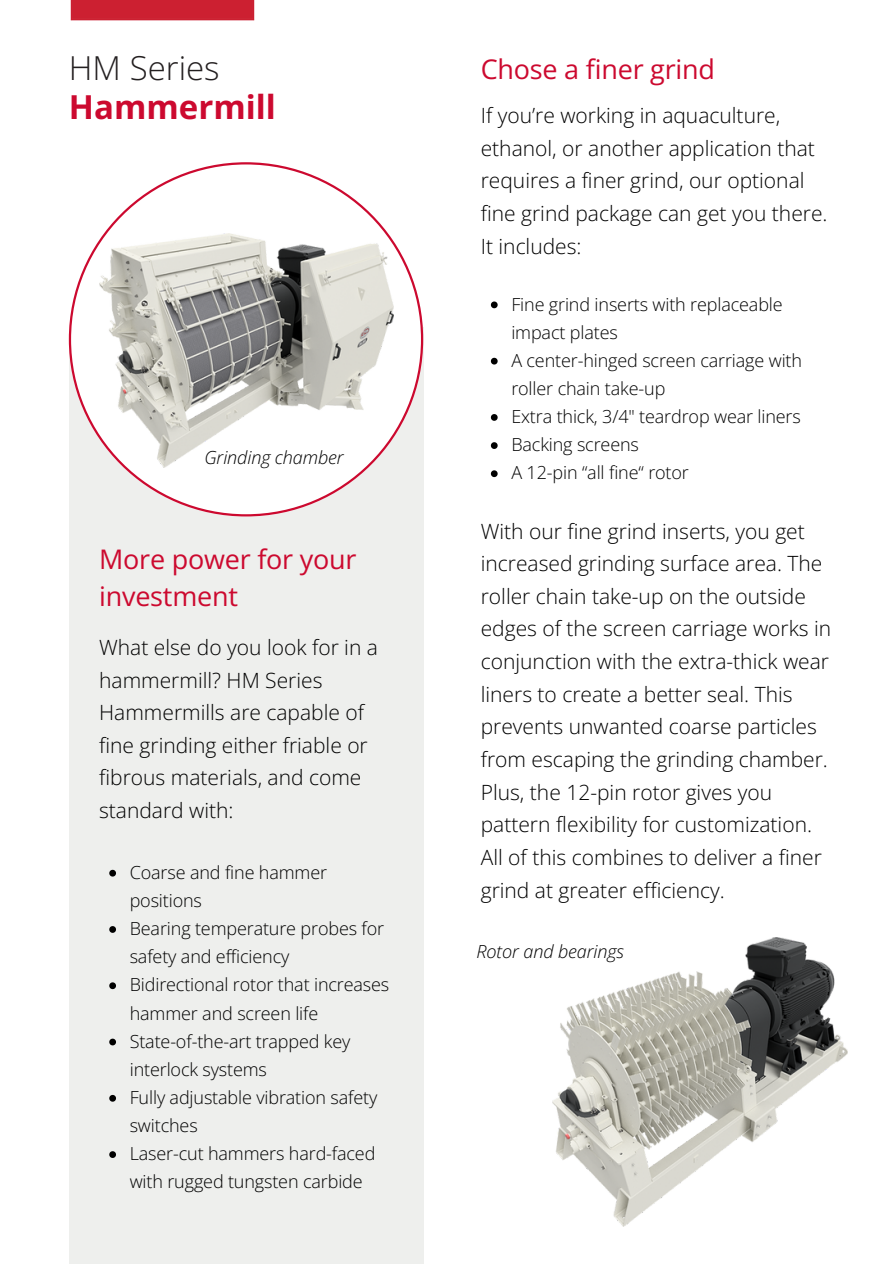
<style>
.page{position:relative;width:894px;height:1264px;background:#fff}
.page>*{position:absolute;margin:0;border:0;box-sizing:border-box;transform-origin:0 0}
.t1{font:700 33px/39.3px "Open Sans";color:#cc092f}
.t2{font:27px/37.2px "Open Sans";letter-spacing:-.01em;color:#cc092f}
.t3{font:300 21px/32.7px "Open Sans";color:#000}
.t4{font:300 18px/28.2px "Open Sans";letter-spacing:-.01em;color:#000}
.t5{font:italic 300 18px "Open Sans";letter-spacing:-.005em;color:#000}
.s1{font-weight:300;color:#231f20}
</style>
<div class="page">
<div style="left:71px;top:0;width:183px;height:21px;background:#cc2031"></div>
<div style="left:69px;top:327px;width:354px;height:936px;background:#eeefed"></div>
<svg style="left:69px;top:162px;width:354px;height:354px"></svg>
<img style="left:99px;top:234px;width:294px;height:234px">
<img style="left:552px;top:937px;width:294px;height:289px">
<svg style="left:109px;top:869px;width:7px;height:7px"></svg>
<svg style="left:109px;top:926px;width:7px;height:6px"></svg>
<svg style="left:109px;top:982px;width:7px;height:7px"></svg>
<svg style="left:109px;top:1038px;width:7px;height:7px"></svg>
<svg style="left:109px;top:1094px;width:7px;height:7px"></svg>
<svg style="left:109px;top:1151px;width:7px;height:6px"></svg>
<svg style="left:490px;top:301px;width:7px;height:7px"></svg>
<svg style="left:490px;top:358px;width:7px;height:6px"></svg>
<svg style="left:490px;top:414px;width:7px;height:7px"></svg>
<svg style="left:490px;top:442px;width:7px;height:7px"></svg>
<svg style="left:490px;top:470px;width:7px;height:7px"></svg>
<p class="t1" style="left:69px;top:47px;width:209px"><span class="s1">HM Series<br></span>Hammermill</p>
<p class="t5" style="left:204px;top:444px;width:141px">Grinding chamber</p>
<h3 class="t2" style="left:99px;top:540px;width:259px">More power for your investment</h3>
<p class="t3" style="left:99px;top:630px;width:280px">What else do you look for in a hammermill? HM Series<br>Hammermills are capable of fine grinding either friable or fibrous materials, and come standard with:</p>
<p class="t4" style="left:130px;top:857px;width:199px">Coarse and fine hammer positions</p>
<p class="t4" style="left:130px;top:914px;width:256px">Bearing temperature probes for safety and efficiency</p>
<p class="t4" style="left:130px;top:970px;width:261px">Bidirectional rotor that increases hammer and screen life</p>
<p class="t4" style="left:130px;top:1026px;width:222px">State-of-the-art trapped key interlock systems</p>
<p class="t4" style="left:130px;top:1082px;width:249px">Fully adjustable vibration safety switches</p>
<h2 class="t4" style="left:130px;top:1139px;width:247px">Laser-cut hammers hard-faced with rugged tungsten carbide</h2>
<h3 class="t2" style="left:480px;top:50px;width:236px">Chose a finer grind</h3>
<p class="t3" style="left:480px;top:98px;width:348px">If you’re working in aquaculture, ethanol, or another application that requires a finer grind, our optional fine grind package can get you there.<br>It includes:</p>
<p class="t4" style="left:511px;top:289px;width:273px">Fine grind inserts with replaceable impact plates</p>
<p class="t4" style="left:511px;top:346px;width:292px">A center-hinged screen carriage with roller chain take-up</p>
<p class="t4" style="left:511px;top:402px;width:291px">Extra thick, 3/4" teardrop wear liners</p>
<p class="t4" style="left:511px;top:430px;width:129px">Backing screens</p>
<p class="t4" style="left:511px;top:458px;width:179px">A 12-pin “all fine“ rotor</p>
<h3 class="t3" style="left:480px;top:514px;width:352px">With our fine grind inserts, you get increased grinding surface area. The roller chain take-up on the outside edges of the screen carriage works in conjunction with the extra-thick wear liners to create a better seal. This prevents unwanted coarse particles from escaping the grinding chamber.<br>Plus, the 12-pin rotor gives you pattern flexibility for customization.<br>All of this combines to deliver a finer grind at greater efficiency.</h3>
<p class="t5" style="left:476px;top:939px;width:149px">Rotor and bearings</p>
</div>
